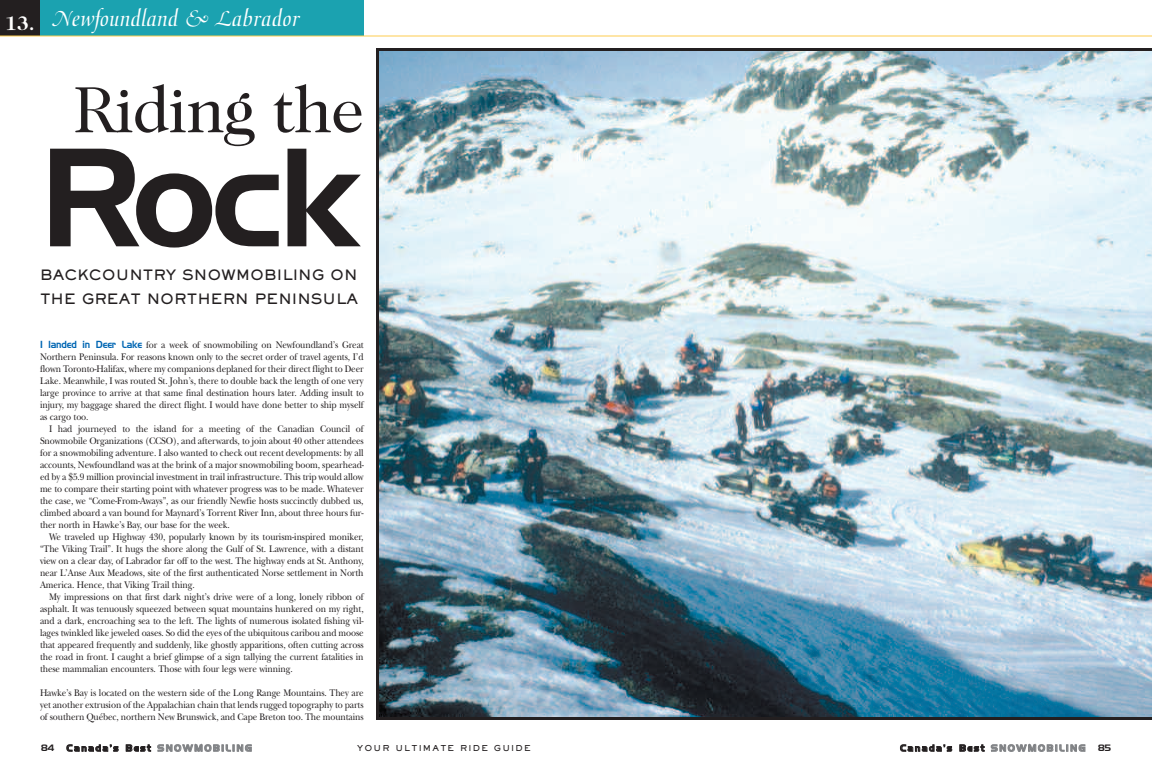
<style>
.page{position:relative;width:1152px;height:774px;background:#fff}
.page>*{position:absolute;margin:0;border:0;box-sizing:border-box;transform-origin:0 0}
.t1{font:136px "Handel Gothic BT";color:#231f20}
.t2{font:66px "Caslon Two Twenty Four";letter-spacing:-.02em;color:#231f20}
.t3{font:24px "Medici Script";color:#fff}
.t4{font:14px/24px "AT Sackers Heavy Gothic";color:#231f20}
.t5{font:10px/12px "New Baskerville";letter-spacing:-.01em;color:#231f20;text-align:justify;scale:.9 1}
.t6{font:9px "Handel Gothic BT";letter-spacing:.175em;color:#231f20}
.t7{font:8px "AT Sackers Heavy Gothic";letter-spacing:.15em;color:#231f20}
.s1{font-family:"Handel Gothic BT";color:#0166b3}
.s2{color:#808285}
</style>
<div class="page">
<div style="left:40px;top:0;width:324px;height:36px;background:#1ba2b0"></div>
<div style="left:0;top:0;width:40px;height:36px;background:#231f20"></div>
<hr style="left:0;top:36px;width:1152px;height:1px;background:#fecc4e">
<img style="left:376px;top:48px;width:776px;height:672px">
<h3 class="t3" style="left:5px;top:8px;width:296px"><sub>13.</sub> Newfoundland &amp; Labrador</h3>
<h2 class="t2" style="left:72px;top:84px;width:293px">Riding the</h2>
<h1 class="t1" style="left:40px;top:149px;width:322px">Rock</h1>
<h3 class="t4" style="left:40px;top:265px;width:320px">BACKCOUNTRY SNOWMOBILING ON<br>THE GREAT NORTHERN PENINSULA</h3>
<p class="t5" style="left:40px;top:340px;width:361px"><span class="s1">I landed in Deer Lake</span> for a week of snowmobiling on Newfoundland’s Great Northern Peninsula. For reasons known only to the secret order of travel agents, I’d flown Toronto-Halifax, where my companions deplaned for their direct flight to Deer Lake. Meanwhile, I was routed St. John’s, there to double back the length of one very large province to arrive at that same final destination hours later. Adding insult to injury, my baggage shared the direct flight. I would have done better to ship myself as cargo too.</p>
<p class="t5" style="left:40px;top:424px;width:362px;text-indent:9px">I had journeyed to the island for a meeting of the Canadian Council of Snowmobile Organizations (CCSO), and afterwards, to join about 40 other attendees for a snowmobiling adventure. I also wanted to check out recent developments: by all accounts, Newfoundland was at the brink of a major snowmobiling boom, spearhead&shy;ed by a $5.9 million provincial investment in trail infrastructure. This trip would allow me to compare their starting point with whatever progress was to be made. Whatever the case, we “Come-From-Aways”, as our friendly Newfie hosts succinctly dubbed us, climbed aboard a van bound for Maynard’s Torrent River Inn, about three hours fur&shy;ther north in Hawke’s Bay, our base for the week.</p>
<p class="t5" style="left:40px;top:532px;width:361px;text-indent:9px">We traveled up Highway 430, popularly known by its tourism-inspired moniker, “The Viking Trail”. It hugs the shore along the Gulf of St. Lawrence, with a distant view on a clear day, of Labrador far off to the west. The highway ends at St. Anthony, near L’Anse Aux Meadows, site of the first authenticated Norse settlement in North America. Hence, that Viking Trail thing.</p>
<p class="t5" style="left:40px;top:592px;width:361px;text-indent:9px">My impressions on that first dark night’s drive were of a long, lonely ribbon of asphalt. It was tenuously squeezed between squat mountains hunkered on my right, and a dark, encroaching sea to the left. The lights of numerous isolated fishing vil&shy;lages twinkled like jeweled oases. So did the eyes of the ubiquitous caribou and moose that appeared frequently and suddenly, like ghostly apparitions, often cutting across the road in front. I caught a brief glimpse of a sign tallying the current fatalities in these mammalian encounters. Those with four legs were winning.</p>
<p class="t5" style="left:40px;top:688px;width:361px">Hawke’s Bay is located on the western side of the Long Range Mountains. They are yet another extrusion of the Appalachian chain that lends rugged topography to parts of southern Québec, northern New Brunswick, and Cape Breton too. The mountains</p>
<p class="t6" style="left:41px;top:745px;width:15px">84</p>
<p class="t6" style="left:67px;top:745px;width:187px">Canada’s Best <span class="s2">SNOWMOBILING</span></p>
<p class="t7" style="left:357px;top:745px;width:175px">YOUR ULTIMATE RIDE GUIDE</p>
<p class="t6" style="left:900px;top:745px;width:187px">Canada’s Best <span class="s2">SNOWMOBILING</span></p>
<p class="t6" style="left:1098px;top:745px;width:14px">85</p>
</div>
